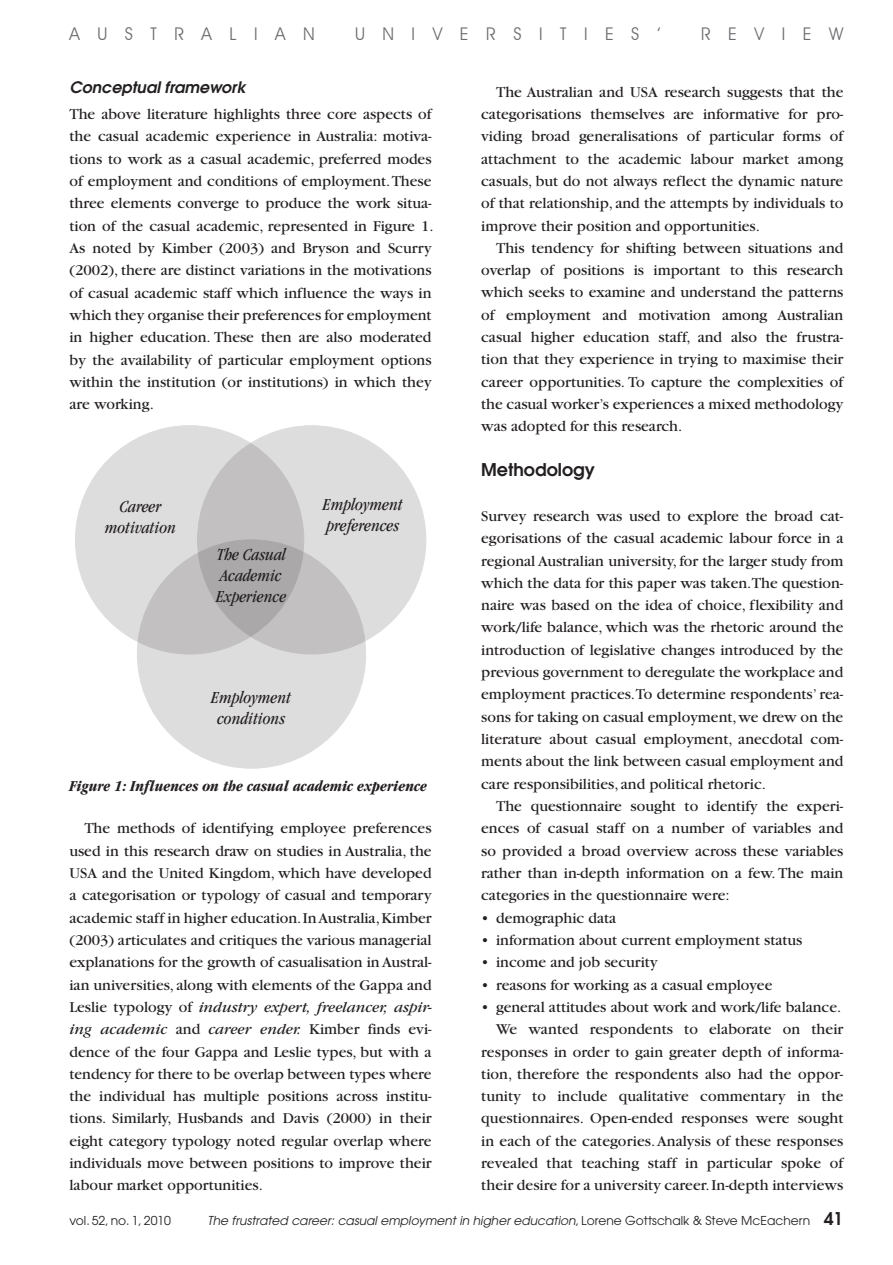
<style>
.page{position:relative;width:893px;height:1265px;background:#fff}
.page>*{position:absolute;margin:0;border:0;box-sizing:border-box;transform-origin:0 0}
.t1{font:italic condensed 17.5px/21px "Garamond";color:#231f20;text-align:center}
.t2{font:17.5px "Avant Garde IT Cby BT";letter-spacing:1em;color:#6c6d70}
.t3{font:600 17.5px "Avant Garde";color:#231f20}
.t4{font:15.75px/22.4px "Garamond";color:#231f20;text-align:justify}
.t5{font:italic 700 condensed 15.75px "Garamond";color:#231f20}
.t6{font:italic 600 15.75px "Avant Garde";color:#231f20}
.t7{font:italic 12.25px "Avant Garde";color:#231f20}
.t8{font:12.25px "Avant Garde";color:#231f20}
.s1{font-style:italic}
.s2{font-style:normal}
.s3{font-weight:600;font-style:normal;font-size:17.5px}
</style>
<div class="page">
<div style="left:75px;top:426px;width:229px;height:228px;background:#dedddd;border-radius:50%"></div>
<svg style="left:137px;top:540px;width:229px;height:228px;background:#d7d6d6"></svg>
<svg style="left:198px;top:426px;width:228px;height:228px;background:#cbcaca"></svg>
<p class="t2" style="left:69px;top:24px;width:247px">AUSTRALIAN</p>
<p class="t2" style="left:355px;top:24px;width:307px">UNIVERSITIES’</p>
<p class="t2" style="left:701px;top:24px;width:144px">REVIEW</p>
<p class="t6" style="left:69px;top:77px;width:178px">Conceptual framework</p>
<p class="t4" style="left:69px;top:103px;width:366px;text-align:left">The above literature highlights three core aspects of the casual academic experience in Australia: motiva&shy;tions to work as a casual academic, preferred modes of employment and conditions of employment. These three elements converge to produce the work situa&shy;tion of the casual academic, represented in Figure 1.<br>As noted by Kimber (2003) and Bryson and Scurry (2002), there are distinct variations in the motivations of casual academic staff which influence the ways in which they organise their preferences for employment in higher education. These then are also moderated by the availability of particular employment options within the institution (or institutions) in which they are working.</p>
<p class="t1" style="left:105px;top:496px;width:72px">Career motivation</p>
<p class="t1" style="left:323px;top:494px;width:81px;text-align:left">Employment preferences</p>
<p class="t1" style="left:216px;top:544px;width:71px;text-align:left">The Casual<br>Academic<br>Experience</p>
<p class="t1" style="left:211px;top:686px;width:81px">Employment conditions</p>
<p class="t5" style="left:69px;top:777px;width:359px">Figure 1: Influences on the casual academic experience</p>
<p class="t4" style="left:69px;top:817px;width:364px;text-indent:15px">The methods of identifying employee preferences used in this research draw on studies in Australia, the USA and the United Kingdom, which have developed a categorisation or typology of casual and temporary academic staff in higher education. In Australia, Kimber (2003) articulates and critiques the various managerial explanations for the growth of casualisation in Austral&shy;ian universities, along with elements of the Gappa and Leslie typology of <span class="s1">industry expert, freelancer, aspir&shy;ing academic</span> and <span class="s1">career ender.</span> Kimber finds evi&shy;dence of the four Gappa and Leslie types, but with a tendency for there to be overlap between types where the individual has multiple positions across institu&shy;tions. Similarly, Husbands and Davis (2000) in their eight category typology noted regular overlap where individuals move between positions to improve their labour market opportunities.</p>
<p class="t4" style="left:481px;top:81px;width:364px;text-indent:15px">The Australian and USA research suggests that the categorisations themselves are informative for pro&shy;viding broad generalisations of particular forms of attachment to the academic labour market among casuals, but do not always reflect the dynamic nature of that relationship, and the attempts by individuals to improve their position and opportunities.</p>
<p class="t4" style="left:481px;top:237px;width:364px;text-indent:15px">This tendency for shifting between situations and overlap of positions is important to this research which seeks to examine and understand the patterns of employment and motivation among Australian casual higher education staff, and also the frustra&shy;tion that they experience in trying to maximise their career opportunities. To capture the complexities of the casual worker’s experiences a mixed methodology was adopted for this research.</p>
<p class="t3" style="left:481px;top:458px;width:115px">Methodology</p>
<p class="t4" style="left:481px;top:505px;width:364px">Survey research was used to explore the broad cat&shy;egorisations of the casual academic labour force in a regional Australian university, for the larger study from which the data for this paper was taken.The question&shy;naire was based on the idea of choice, flexibility and work/life balance, which was the rhetoric around the introduction of legislative changes introduced by the previous government to deregulate the workplace and employment practices.To determine respondents’ rea&shy;sons for taking on casual employment, we drew on the literature about casual employment, anecdotal com&shy;ments about the link between casual employment and care responsibilities, and political rhetoric.</p>
<p class="t4" style="left:481px;top:795px;width:364px;text-indent:15px">The questionnaire sought to identify the experi&shy;ences of casual staff on a number of variables and so provided a broad overview across these variables rather than in-depth information on a few. The main categories in the questionnaire were:</p>
<p class="t4" style="left:481px;top:907px;width:137px">• demographic data</p>
<p class="t4" style="left:481px;top:929px;width:323px">• information about current employment status</p>
<p class="t4" style="left:481px;top:951px;width:178px">• income and job security</p>
<p class="t4" style="left:481px;top:974px;width:293px">• reasons for working as a casual employee</p>
<p class="t4" style="left:481px;top:996px;width:364px;text-align:right">• general attitudes about work and work/life balance.<br>We wanted respondents to elaborate on their responses in order to gain greater depth of informa&shy;tion, therefore the respondents also had the oppor&shy;tunity to include qualitative commentary in the questionnaires. Open-ended responses were sought in each of the categories. Analysis of these responses revealed that teaching staff in particular spoke of their desire for a university career. In-depth interviews</p>
<p class="t8" style="left:69px;top:1214px;width:103px">vol. 52, no. 1, 2010</p>
<p class="t7" style="left:207px;top:1214px;width:637px">The frustrated career: casual employment in higher education<span class="s2">, Lorene Gottschalk &amp; Steve McEachern</span> <span class="s3">41</span></p>
</div>
